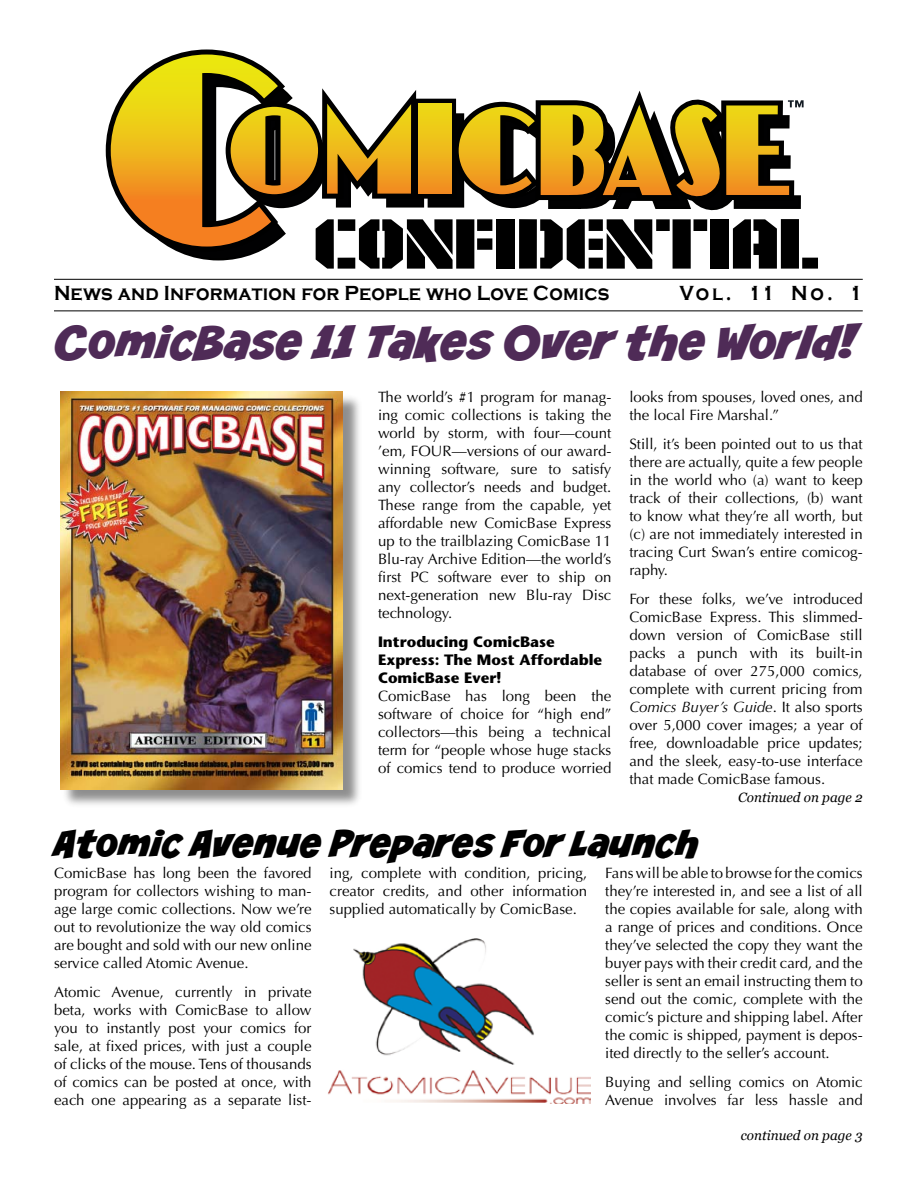
<style>
.page{position:relative;width:918px;height:1188px;background:#fff}
.page>*{position:absolute;margin:0;border:0;box-sizing:border-box;transform-origin:0 0}
.t1{font:61.95px "CC Area 51 Military Solid";color:#000;scale:1.28 1}
.t2{font:42.75px "CC Smash";color:#4f2b57}
.t3{font:34.5px "CC Smash";color:#000}
.t4{font:700 21px "Copperplate Gothic";letter-spacing:.01em;color:#000;scale:.9 1}
.t5{font:15px/18px "Optima LT Std";color:#000;text-align:justify}
.t6{font:700 15px/18px "Stone Sans Std";color:#000}
.t7{font:italic 13.5px "Georgia";color:#000}
.s1{font-style:italic}
</style>
<div class="page">
<div style="left:62px;top:393px;width:300px;height:417px;background:#000;opacity:.45"></div>
<img style="left:60px;top:392px;width:283px;height:397px">
<img style="left:328px;top:939px;width:262px;height:164px">
<hr style="left:54px;top:279px;width:809px;height:1px;background:#000">
<hr style="left:54px;top:310px;width:809px;height:1px;background:#000">
<div style="left:428px;top:113px;width:36px;height:95px;border:4px solid #000"></div>
<div style="left:430px;top:115px;width:32px;height:90px;background:#010102"></div>
<div style="left:414px;top:99px;width:42px;height:100px;border:10px solid #000"></div>
<div style="left:419px;top:104px;width:32px;height:90px;background:linear-gradient(to bottom,#ecdf15,#f28f22)"></div>
<svg style="left:105px;top:49px;width:321px;height:212px"></svg>
<svg style="left:448px;top:90px;width:356px;height:121px"></svg>
<h1 class="t1" style="left:316px;top:219px;width:397px">CONFIDENTIAL</h1>
<h3 class="t4" style="left:54px;top:282px;width:619px">News and Information for People who Love Comics</h3>
<h3 class="t4" style="left:679px;top:282px;width:205px">Vol. 11 No. 1</h3>
<h2 class="t2" style="left:54px;top:323px;width:806px">ComicBase 11 Takes Over the World!</h2>
<p class="t5" style="left:378px;top:389px;width:235px">The world’s #1 program for manag&shy;ing comic collections is taking the world by storm, with four—count ’em, FOUR—versions of our award&shy;winning software, sure to satisfy any collector’s needs and budget.<br>These range from the capable, yet affordable new ComicBase Express up to the trailblazing ComicBase 11<br>Blu-ray Archive Edition—the world’s first PC software ever to ship on next-generation new Blu-ray Disc technology.</p>
<p class="t6" style="left:378px;top:633px;width:226px">Introducing ComicBase<br>Express: The Most Affordable<br>ComicBase Ever!</p>
<p class="t5" style="left:378px;top:687px;width:235px">ComicBase has long been the software of choice for “high end” collectors—this being a technical term for “people whose huge stacks of comics tend to produce worried</p>
<p class="t5" style="left:629px;top:389px;width:235px">looks from spouses, loved ones, and the local Fire Marshal.”</p>
<p class="t5" style="left:629px;top:435px;width:235px">Still, it’s been pointed out to us that there are actually, quite a few people in the world who (a) want to keep track of their collections, (b) want to know what they’re all worth, but (c) are not immediately interested in tracing Curt Swan’s entire comicog&shy;raphy.</p>
<p class="t5" style="left:629px;top:590px;width:235px">For these folks, we’ve introduced ComicBase Express. This slimmed&shy;down version of ComicBase still packs a punch with its built-in database of over 275,000 comics, complete with current pricing from <span class="s1">Comics Buyer’s Guide</span>. It also sports over 5,000 cover images; a year of free, downloadable price updates; and the sleek, easy-to-use interface that made ComicBase famous.</p>
<p class="t7" style="left:738px;top:789px;width:126px">Continued on page 2</p>
<h3 class="t3" style="left:54px;top:828px;width:646px">Atomic Avenue Prepares For Launch</h3>
<p class="t5" style="left:54px;top:864px;width:259px">ComicBase has long been the favored program for collectors wishing to man&shy;age large comic collections. Now we’re out to revolutionize the way old comics are bought and sold with our new online service called Atomic Avenue.</p>
<p class="t5" style="left:54px;top:983px;width:259px">Atomic Avenue, currently in private beta, works with ComicBase to allow you to instantly post your comics for sale, at fixed prices, with just a couple of clicks of the mouse. Tens of thousands of comics can be posted at once, with each one appearing as a separate list-</p>
<p class="t5" style="left:330px;top:864px;width:259px">ing, complete with condition, pricing, creator credits, and other information supplied automatically by ComicBase.</p>
<p class="t5" style="left:605px;top:864px;width:259px">Fans will be able to browse for the comics they’re interested in, and see a list of all the copies available for sale, along with a range of prices and conditions. Once they’ve selected the copy they want the buyer pays with their credit card, and the seller is sent an email instructing them to send out the comic, complete with the comic’s picture and shipping label. After the comic is shipped, payment is depos&shy;ited directly to the seller’s account.</p>
<p class="t5" style="left:605px;top:1073px;width:259px">Buying and selling comics on Atomic<br>Avenue involves far less hassle and</p>
<p class="t7" style="left:741px;top:1127px;width:123px">continued on page 3</p>
</div>
